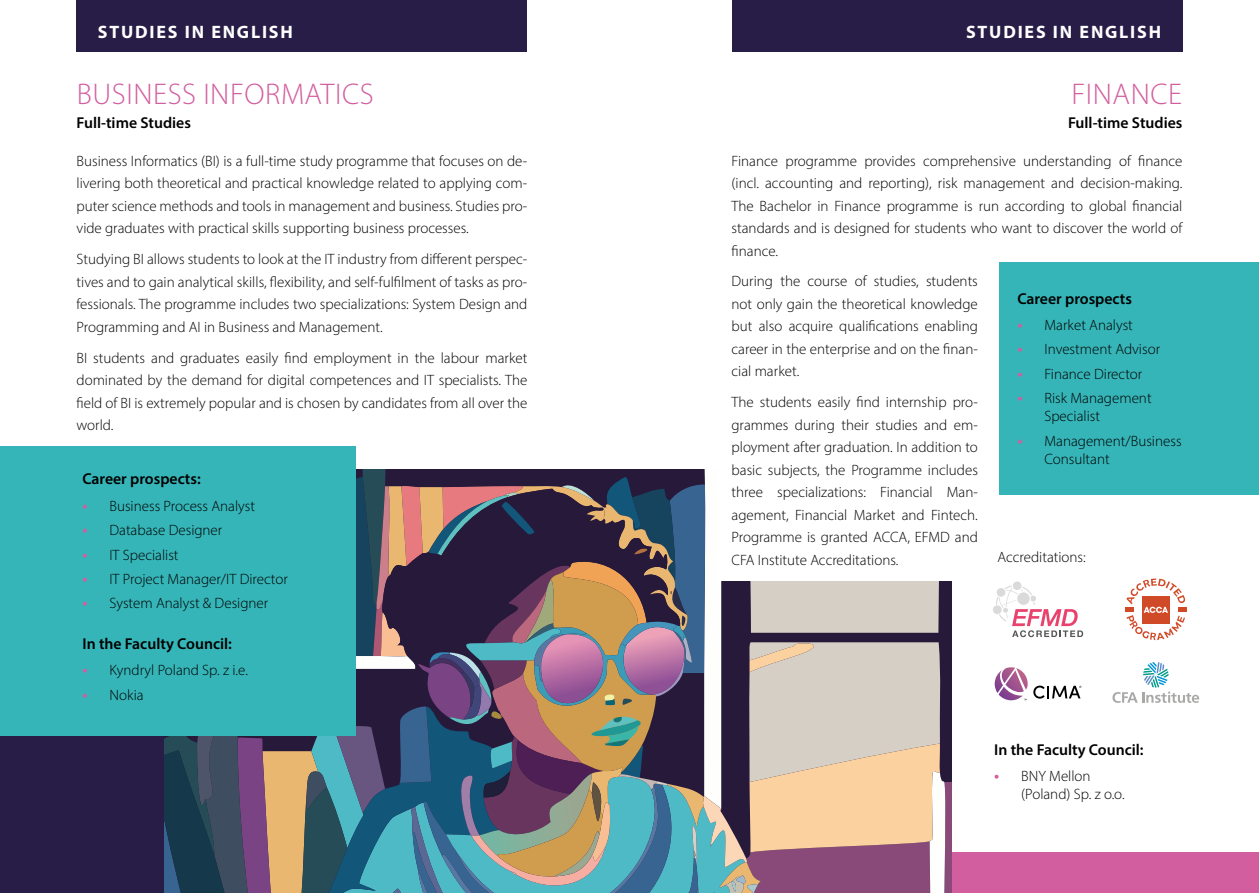
<style>
.page{position:relative;width:1259px;height:893px;background:#fff}
.page>*{position:absolute;margin:0;border:0;box-sizing:border-box;transform-origin:0 0}
.t1{font:300 30px "Myriad Pro";letter-spacing:.02em;color:#d25e9f}
.t2{font:700 18px "Myriad Pro";letter-spacing:.1em;color:#fff}
.t3{font:600 15.75px "Myriad Pro";color:#000}
.t4{font:300 15px/22.5px "Myriad Pro";color:#000;text-align:justify}
.s1{font-weight:600;font-size:16.5px;color:#d25e9f}
</style>
<div class="page">
<div style="left:999px;top:262px;width:260px;height:232px;background:#36b5b8"></div>
<div style="left:0;top:707px;width:164px;height:186px;background:#271d47"></div>
<div style="left:944px;top:853px;width:315px;height:40px;background:#d25e9f"></div>
<svg style="left:164px;top:469px;width:788px;height:424px;background:#7a767f"></svg>
<div style="left:731px;top:0;width:451px;height:51px;background:#271d47"></div>
<div style="left:77px;top:0;width:450px;height:51px;background:#271d47"></div>
<div style="left:993px;top:605px;width:8px;height:9px;background:#dadada;border-radius:50%"></div>
<div style="left:1013px;top:581px;width:8px;height:9px;background:#dadada;border-radius:50%"></div>
<svg style="left:996px;top:585px;width:87px;height:52px"></svg>
<div style="left:1177px;top:607px;width:9px;height:5px;background:#d14a27"></div>
<div style="left:1125px;top:607px;width:9px;height:5px;background:#d14a27"></div>
<svg style="left:1126px;top:578px;width:59px;height:62px"></svg>
<svg style="left:994px;top:667px;width:33px;height:33px"></svg>
<svg style="left:1033px;top:686px;width:48px;height:13px"></svg>
<svg style="left:1112px;top:662px;width:87px;height:41px"></svg>
<div style="left:0;top:446px;width:355px;height:290px;background:#36b5b8"></div>
<div style="left:718px;top:453px;width:256px;height:128px;background:#fff"></div>
<p class="t2" style="left:98px;top:20px;width:197px">STUDIES IN ENGLISH</p>
<p class="t2" style="left:966px;top:20px;width:197px">STUDIES IN ENGLISH</p>
<h1 class="t1" style="left:77px;top:76px;width:298px">BUSINESS INFORMATICS</h1>
<h1 class="t1" style="left:1071px;top:76px;width:112px">FINANCE</h1>
<p class="t3" style="left:77px;top:113px;width:116px">Full-time Studies</p>
<p class="t4" style="left:77px;top:149px;width:452px">Business Informatics (BI) is a full-time study programme that focuses on de&shy;livering both theoretical and practical knowledge related to applying com&shy;puter science methods and tools in management and business. Studies pro&shy;vide graduates with practical skills supporting business processes.</p>
<p class="t4" style="left:77px;top:248px;width:452px">Studying BI allows students to look at the IT industry from different perspec&shy;tives and to gain analytical skills, flexibility, and self-fulfilment of tasks as pro&shy;fessionals. The programme includes two specializations: System Design and Programming and AI in Business and Management.</p>
<p class="t4" style="left:77px;top:346px;width:452px">BI students and graduates easily find employment in the labour market dominated by the demand for digital competences and IT specialists. The field of BI is extremely popular and is chosen by candidates from all over the world.</p>
<p class="t3" style="left:82px;top:469px;width:120px">Career prospects:</p>
<p class="t4" style="left:82px;top:494px;width:174px"><span class="s1">•</span> Business Process Analyst</p>
<p class="t4" style="left:82px;top:519px;width:141px"><span class="s1">•</span> Database Designer</p>
<p class="t4" style="left:82px;top:543px;width:98px"><span class="s1">•</span> IT Specialist</p>
<p class="t4" style="left:82px;top:568px;width:207px"><span class="s1">•</span> IT Project Manager/IT Director</p>
<p class="t4" style="left:82px;top:592px;width:187px"><span class="s1">•</span> System Analyst &amp; Designer</p>
<p class="t3" style="left:82px;top:633px;width:151px">In the Faculty Council:</p>
<p class="t4" style="left:82px;top:659px;width:167px"><span class="s1">•</span> Kyndryl Poland Sp. z i.e.</p>
<p class="t4" style="left:82px;top:683px;width:63px"><span class="s1">•</span> Nokia</p>
<p class="t3" style="left:1068px;top:113px;width:116px">Full-time Studies</p>
<p class="t4" style="left:731px;top:149px;width:452px">Finance programme provides comprehensive understanding of finance (incl. accounting and reporting), risk management and decision-making.<br>The Bachelor in Finance programme is run according to global financial standards and is designed for students who want to discover the world of finance.</p>
<p class="t4" style="left:731px;top:270px;width:248px">During the course of studies, students not only gain the theoretical knowledge but also acquire qualifications enabling career in the enterprise and on the finan&shy;cial market.</p>
<p class="t4" style="left:731px;top:391px;width:248px">The students easily find internship pro&shy;grammes during their studies and em&shy;ployment after graduation. In addition to basic subjects, the Programme includes three specializations: Financial Man&shy;agement, Financial Market and Fintech.<br>Programme is granted ACCA, EFMD and CFA Institute Accreditations.</p>
<p class="t3" style="left:1017px;top:288px;width:116px">Career prospects</p>
<p class="t4" style="left:1017px;top:314px;width:117px"><span class="s1">•</span> Market Analyst</p>
<p class="t4" style="left:1017px;top:338px;width:144px"><span class="s1">•</span> Investment Advisor</p>
<p class="t4" style="left:1017px;top:362px;width:126px"><span class="s1">•</span> Finance Director</p>
<p class="t4" style="left:1044px;top:389px;width:109px;line-height:18px;text-indent:-27px"><span class="s1">•</span> Risk Management<br>Specialist</p>
<p class="t4" style="left:1044px;top:431px;width:139px;line-height:18px;text-indent:-27px"><span class="s1">•</span> Management/Business<br>Consultant</p>
<p class="t4" style="left:997px;top:545px;width:90px">Accreditations:</p>
<p class="t3" style="left:994px;top:740px;width:151px">In the Faculty Council:</p>
<p class="t4" style="left:1021px;top:767px;width:105px;line-height:18px;text-indent:-27px"><span class="s1">•</span> BNY Mellon (Poland) Sp. z o.o.</p>
</div>
